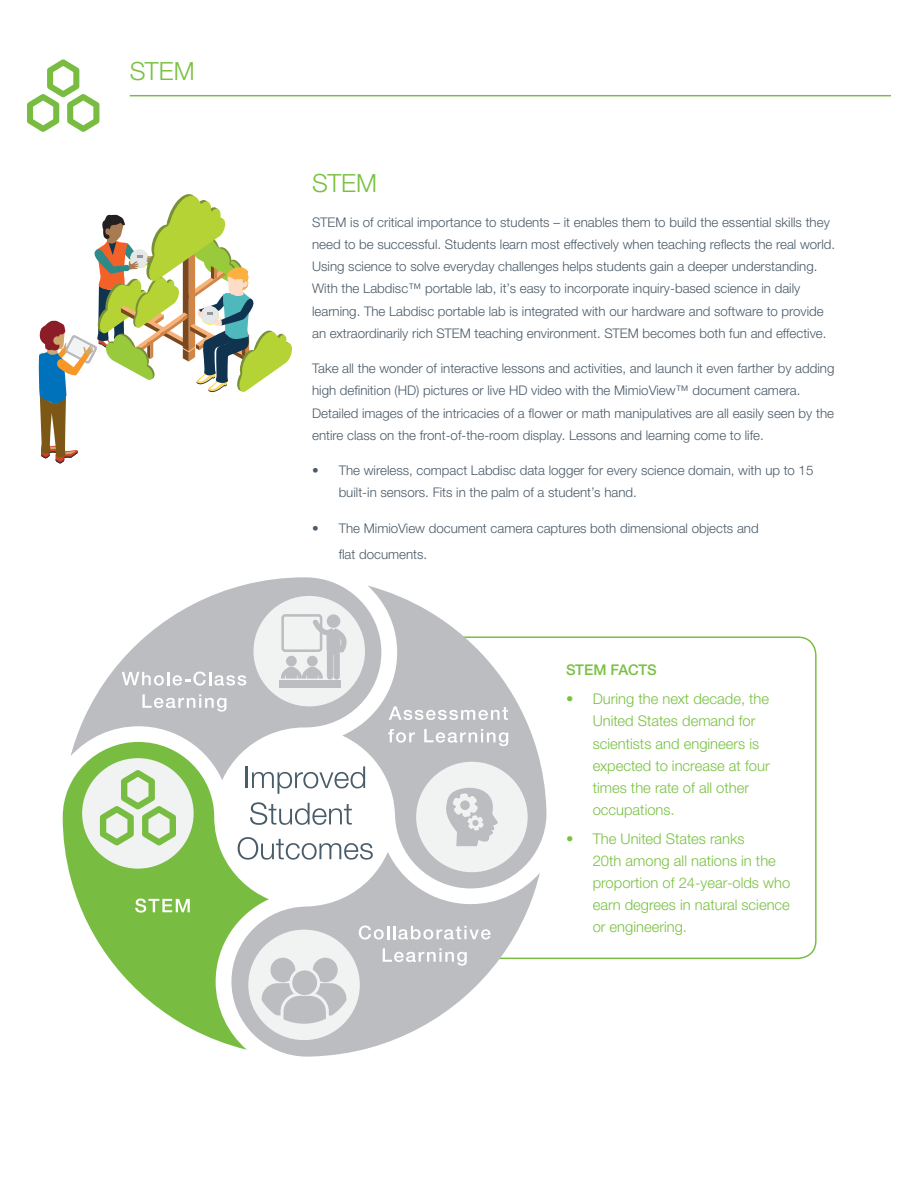
<style>
.page{position:relative;width:918px;height:1188px;background:#fff}
.page>*{position:absolute;margin:0;border:0;box-sizing:border-box;transform-origin:0 0}
.t1{font:300 25.05px "Helvetica Neue LTW1 G";color:#79c142}
.t2{font:300 14.7px/22.2px "Helvetica Neue LTW1 G";color:#79c142}
.t3{font:500 14.7px "Helvetica Neue LTW1 G";letter-spacing:-.02em;color:#79c142}
.t4{font:300 13.35px/22.2px "Helvetica Neue LTW1 G";color:#4a5a68}
</style>
<div class="page">
<hr style="left:130px;top:95px;width:761px;height:1px;background:#78bd42">
<svg style="left:27px;top:59px;width:72px;height:73px"></svg>
<svg style="left:38px;top:194px;width:254px;height:269px"></svg>
<svg style="left:63px;top:755px;width:183px;height:291px;fill:#78bd42"></svg>
<svg style="left:365px;top:589px;width:181px;height:263px;fill:#bcbdc0"></svg>
<svg style="left:71px;top:577px;width:310px;height:203px;fill:#bcbdc0"></svg>
<svg style="left:231px;top:852px;width:309px;height:205px;fill:#bcbdc0"></svg>
<div style="left:254px;top:596px;width:111px;height:110px;background:#f1f3f3;border-radius:50%"></div>
<div style="left:248px;top:930px;width:112px;height:110px;background:#f1f3f3;border-radius:50%"></div>
<div style="left:82px;top:758px;width:112px;height:111px;background:#f1f3f3;border-radius:50%"></div>
<div style="left:416px;top:762px;width:112px;height:110px;background:#f1f3f3;border-radius:50%"></div>
<svg style="left:122px;top:672px;width:124px;height:14px"></svg>
<svg style="left:142px;top:694px;width:84px;height:18px"></svg>
<svg style="left:389px;top:706px;width:119px;height:14px"></svg>
<svg style="left:388px;top:729px;width:27px;height:14px"></svg>
<svg style="left:424px;top:729px;width:84px;height:17px"></svg>
<svg style="left:359px;top:926px;width:132px;height:14px"></svg>
<svg style="left:383px;top:948px;width:84px;height:18px"></svg>
<svg style="left:135px;top:899px;width:55px;height:14px"></svg>
<hr style="left:246px;top:766px;width:2px;height:22px;background:#495c69">
<svg style="left:252px;top:766px;width:113px;height:28px"></svg>
<svg style="left:250px;top:802px;width:102px;height:23px"></svg>
<svg style="left:238px;top:837px;width:135px;height:23px"></svg>
<svg style="left:281px;top:614px;width:66px;height:65px"></svg>
<div style="left:279px;top:680px;width:61px;height:8px;background:#bcbdc0"></div>
<svg style="left:100px;top:770px;width:76px;height:76px"></svg>
<svg style="left:262px;top:958px;width:84px;height:66px"></svg>
<svg style="left:446px;top:788px;width:52px;height:58px"></svg>
<h1 class="t1" style="left:130px;top:56px;width:66px">STEM</h1>
<h1 class="t1" style="left:312px;top:167px;width:66px">STEM</h1>
<p class="t4" style="left:312px;top:211px;width:525px">STEM is of critical importance to students – it enables them to build the essential skills they need to be successful. Students learn most effectively when teaching reflects the real world.<br>Using science to solve everyday challenges helps students gain a deeper understanding.<br>With the Labdisc™ portable lab, it’s easy to incorporate inquiry-based science in daily learning. The Labdisc portable lab is integrated with our hardware and software to provide an extraordinarily rich STEM teaching environment. STEM becomes both fun and effective.</p>
<p class="t4" style="left:312px;top:357px;width:524px">Take all the wonder of interactive lessons and activities, and launch it even farther by adding high definition (HD) pictures or live HD video with the MimioView™ document camera.<br>Detailed images of the intricacies of a flower or math manipulatives are all easily seen by the entire class on the front-of-the-room display. Lessons and learning come to life.</p>
<p class="t4" style="left:339px;top:459px;width:476px;text-indent:-27px">• The wireless, compact Labdisc data logger for every science domain, with up to 15 built-in sensors. Fits in the palm of a student’s hand.</p>
<p class="t4" style="left:339px;top:515px;width:421px;line-height:26.5px;text-indent:-27px">• The MimioView document camera captures both dimensional objects and flat documents.</p>
<p class="t3" style="left:566px;top:661px;width:92px">STEM FACTS</p>
<p class="t2" style="left:593px;top:688px;width:179px;text-indent:-27px">• During the next decade, the<br>United States demand for scientists and engineers is expected to increase at four times the rate of all other occupations.</p>
<p class="t2" style="left:593px;top:827px;width:199px;text-indent:-27px">• The United States ranks<br>20th among all nations in the proportion of 24-year-olds who earn degrees in natural science or engineering.</p>
</div>
